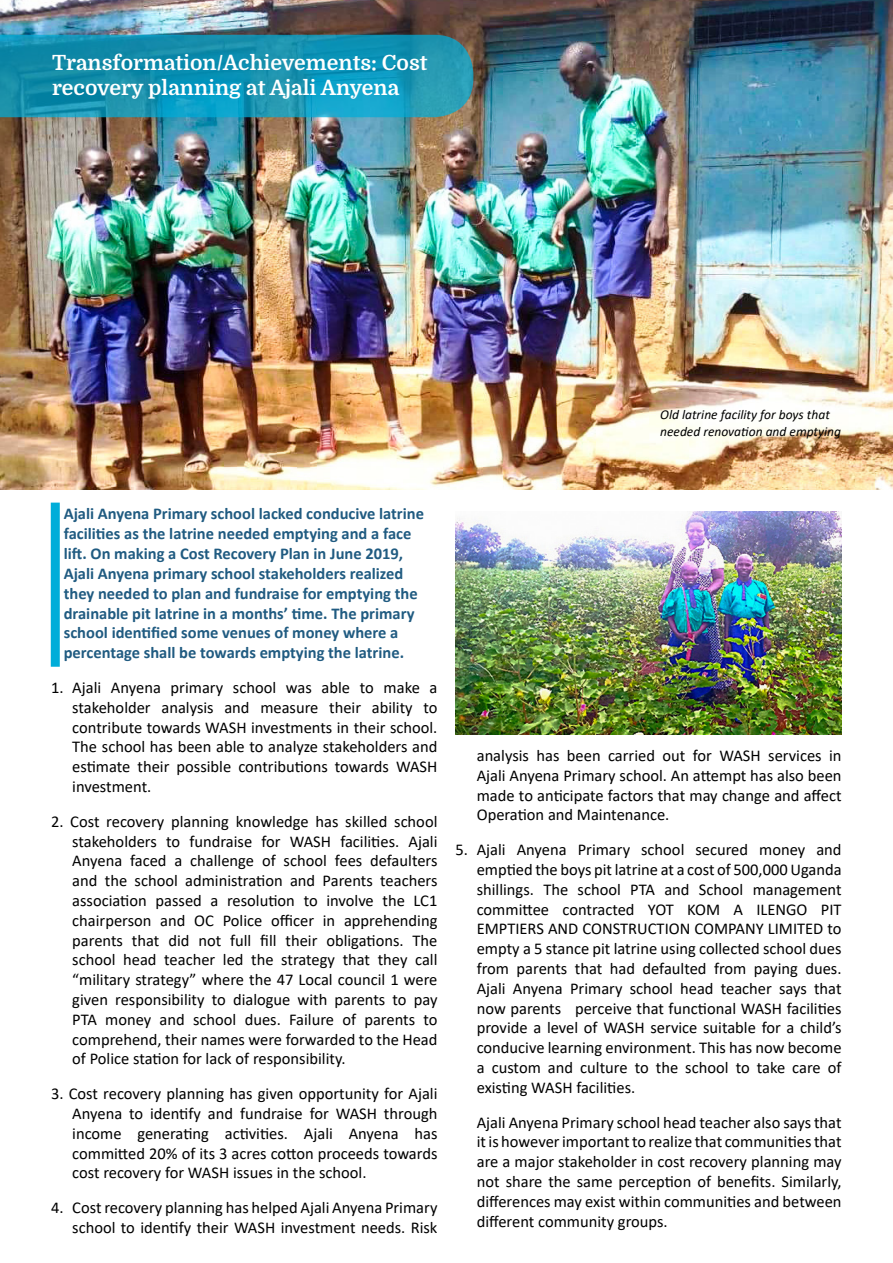
<style>
.page{position:relative;width:893px;height:1263px;background:#fff}
.page>*{position:absolute;margin:0;border:0;box-sizing:border-box;transform-origin:0 0}
.t1{font:700 21px/25.2px "Domine";color:#fff}
.Bullets{font:16.5px/19.8px "Calibri";color:#000;text-align:justify}
.Body{font:700 16.5px/19.8px "Calibri";color:#205b81}
.Body-2{font:italic 13.5px/16.2px "Calibri";color:#000}
</style>
<div class="page">
<img style="left:0;top:0;width:893px;height:489px">
<svg style="left:0;top:35px;width:473px;height:82px;background:#1593b2"></svg>
<div style="left:51px;top:507px;width:9px;height:155px;background:#00add9"></div>
<img style="left:455px;top:511px;width:386px;height:224px">
<p class="t1" style="left:52px;top:50px;width:377px">Transformation/Achievements: Cost recovery planning at Ajali Anyena</p>
<p class="Body-2" style="left:660px;top:406px;width:182px">Old latrine facility for boys that needed renovation and emptying</p>
<p class="Body" style="left:64px;top:504px;width:362px">Ajali Anyena Primary school lacked conducive latrine facilities as the latrine needed emptying and a face lift. On making a Cost Recovery Plan in June 2019, Ajali Anyena primary school stakeholders realized they needed to plan and fundraise for emptying the drainable pit latrine in a months’ time. The primary school identified some venues of money where a percentage shall be towards emptying the latrine.</p>
<p class="Bullets" style="left:72px;top:677px;width:367px;text-indent:-21px">1. Ajali Anyena primary school was able to make a stakeholder analysis and measure their ability to contribute towards WASH investments in their school.<br>The school has been able to analyze stakeholders and estimate their possible contributions towards WASH investment.</p>
<p class="Bullets" style="left:72px;top:811px;width:367px;text-indent:-21px">2. Cost recovery planning knowledge has skilled school stakeholders to fundraise for WASH facilities. Ajali Anyena faced a challenge of school fees defaulters and the school administration and Parents teachers association passed a resolution to involve the LC1 chairperson and OC Police officer in apprehending parents that did not full fill their obligations. The school head teacher led the strategy that they call “military strategy” where the 47 Local council 1 were given responsibility to dialogue with parents to pay PTA money and school dues. Failure of parents to comprehend, their names were forwarded to the Head of Police station for lack of responsibility.</p>
<p class="Bullets" style="left:72px;top:1083px;width:367px;text-indent:-21px">3. Cost recovery planning has given opportunity for Ajali Anyena to identify and fundraise for WASH through income generating activities. Ajali Anyena has committed 20% of its 3 acres cotton proceeds towards cost recovery for WASH issues in the school.</p>
<p class="Bullets" style="left:51px;top:1197px;width:388px;text-align:right">4. Cost recovery planning has helped Ajali Anyena Primary school to identify their WASH investment needs. Risk</p>
<p class="Bullets" style="left:477px;top:745px;width:366px">analysis has been carried out for WASH services in Ajali Anyena Primary school. An attempt has also been made to anticipate factors that may change and affect Operation and Maintenance.</p>
<p class="Bullets" style="left:477px;top:839px;width:366px;text-indent:-21px">5. Ajali Anyena Primary school secured money and emptied the boys pit latrine at a cost of 500,000 Uganda shillings. The school PTA and School management committee contracted YOT KOM A ILENGO PIT EMPTIERS AND CONSTRUCTION COMPANY LIMITED to empty a 5 stance pit latrine using collected school dues from parents that had defaulted from paying dues.<br>Ajali Anyena Primary school head teacher says that now parents perceive that functional WASH facilities provide a level of WASH service suitable for a child’s conducive learning environment. This has now become a custom and culture to the school to take care of existing WASH facilities.</p>
<p class="Bullets" style="left:477px;top:1112px;width:366px">Ajali Anyena Primary school head teacher also says that it is however important to realize that communities that are a major stakeholder in cost recovery planning may not share the same perception of benefits. Similarly, differences may exist within communities and between different community groups.</p>
</div>
